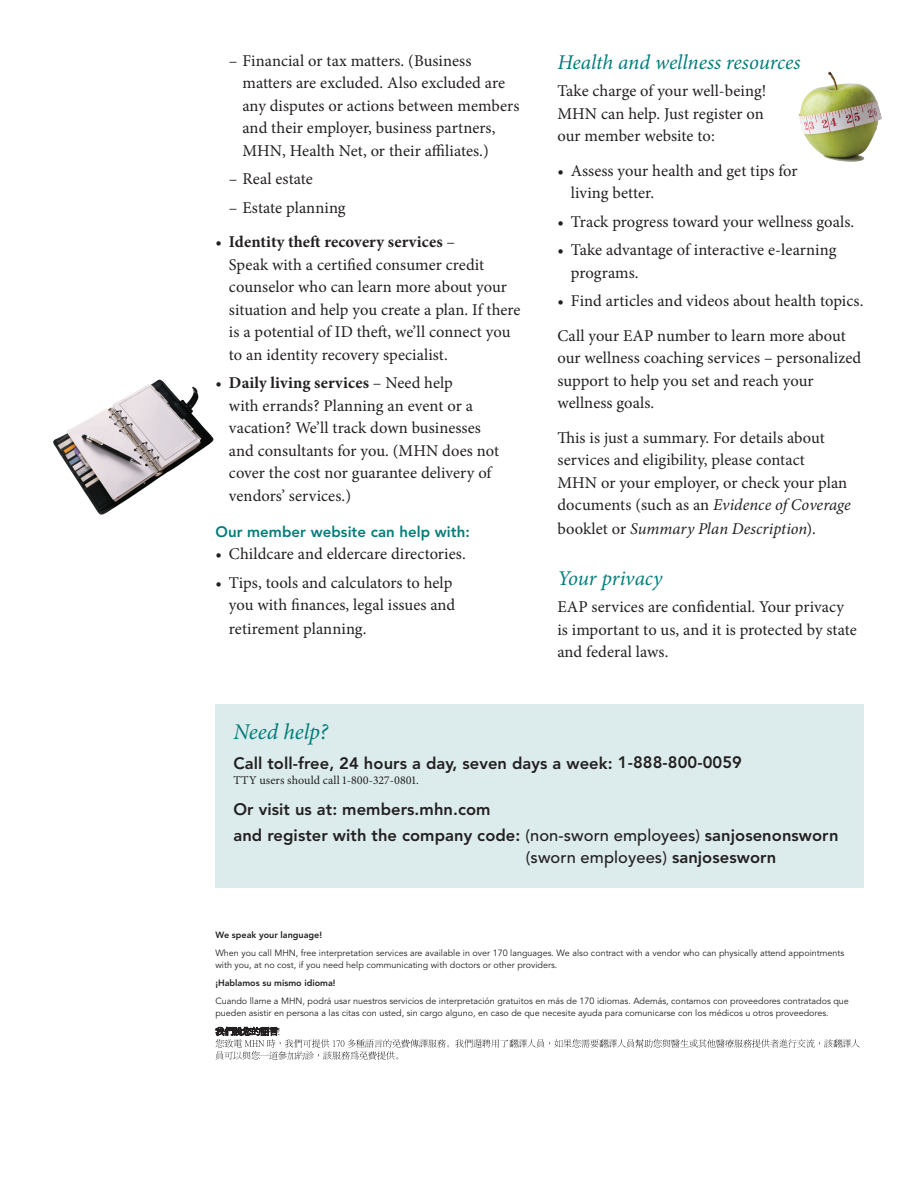
<style>
.page{position:relative;width:918px;height:1188px;background:#fff}
.page>*{position:absolute;margin:0;border:0;box-sizing:border-box;transform-origin:0 0}
.MCR-Subhead_L1{font:italic 22.5px "Minion Pro";letter-spacing:-.005em;color:#007e7a}
.Subhead_L1{font:italic 21px "Minion Pro";letter-spacing:-.005em;color:#007e7a}
.Bullet_L1{font:16.5px/22.5px "Minion Pro";color:#231f20}
.Body_copy{font:16.5px/22.5px "Minion Pro";color:#231f20}
.Bullet_L1-end{font:16.5px/22.5px "Minion Pro";letter-spacing:.005em;color:#231f20}
.Bullet_L2{font:16.5px/22.5px "Minion Pro";color:#231f20}
.MCR-Subhead_L2{font:800 16.5px/22.5px "Avenir LT Std";letter-spacing:.005em;color:#231f20}
.Body_copy-2{font:italic 16.5px "Minion Pro";color:#231f20}
.Bullet_L2-end{font:16.5px "Minion Pro";color:#231f20}
.Subhead_L2{font:800 15px "Avenir LT Std";letter-spacing:.005em;color:#007e7a}
.Footnote__text-botto{font:12px "Minion Pro";letter-spacing:.01em;color:#231f20}
.Company_legal{font:9px/12px "Avenir LT Std";color:#231f20}
.Company_legal-2{font:800 9px "Avenir LT Std";color:#231f20}
.s1{font-weight:700}
.s2{font-style:italic}
.s3{font-style:normal}
.s4{font-weight:500}
</style>
<div class="page">
<img style="left:53px;top:379px;width:161px;height:136px">
<div style="left:215px;top:704px;width:649px;height:184px;background:#dcecec"></div>
<svg style="left:215px;top:1026px;width:645px;height:34px"></svg>
<img style="left:798px;top:71px;width:84px;height:91px">
<p class="Bullet_L2" style="left:242px;top:49px;width:278px;text-indent:-14px">– Financial or tax matters. (Business matters are excluded. Also excluded are any disputes or actions between members and their employer, business partners, MHN, Health Net, or their affiliates.)</p>
<p class="Bullet_L2" style="left:229px;top:168px;width:85px">– Real estate</p>
<p class="Bullet_L2-end" style="left:229px;top:196px;width:118px">– Estate planning</p>
<p class="Bullet_L1" style="left:229px;top:231px;width:293px;text-indent:-14px">• <span class="s1">Identity theft recovery services</span> –<br>Speak with a certified consumer credit counselor who can learn more about your situation and help you create a plan. If there is a potential of ID theft, we’ll connect you to an identity recovery specialist.</p>
<p class="Bullet_L1-end" style="left:229px;top:372px;width:272px;text-indent:-14px">• <span class="s1">Daily living services</span> – Need help<br>with errands? Planning an event or a vacation? We’ll track down businesses and consultants for you. (MHN does not cover the cost nor guarantee delivery of vendors’ services.)</p>
<p class="Subhead_L2" style="left:215px;top:523px;width:256px">Our member website can help with:</p>
<p class="Bullet_L1" style="left:215px;top:543px;width:252px">• Childcare and eldercare directories.</p>
<p class="Bullet_L1" style="left:215px;top:571px;width:241px;text-align:right">• Tips, tools and calculators to help you with finances, legal issues and</p>
<p class="Bullet_L1" style="left:229px;top:618px;width:139px">retirement planning.</p>
<p class="Subhead_L1" style="left:557px;top:48px;width:245px">Health and wellness resources</p>
<p class="Body_copy" style="left:557px;top:80px;width:211px">Take charge of your well-being!<br>MHN can help. Just register on our member website to:</p>
<p class="Bullet_L1" style="left:571px;top:159px;width:228px;text-indent:-14px">• Assess your health and get tips for living better.</p>
<p class="Bullet_L1" style="left:557px;top:210px;width:298px">• Track progress toward your wellness goals.</p>
<p class="Bullet_L1" style="left:571px;top:239px;width:267px;text-indent:-14px">• Take advantage of interactive e-learning programs.</p>
<p class="Bullet_L1-end" style="left:557px;top:290px;width:308px">• Find articles and videos about health topics.</p>
<p class="Body_copy" style="left:557px;top:324px;width:305px">Call your EAP number to learn more about our wellness coaching services – personalized support to help you set and reach your wellness goals.</p>
<p class="Body_copy" style="left:557px;top:426px;width:295px">This is just a summary. For details about services and eligibility, please contact<br>MHN or your employer, or check your plan documents (such as an <span class="s2">Evidence of Coverage</span></p>
<p class="Body_copy-2" style="left:557px;top:517px;width:260px"><span class="s3">booklet or</span> Summary Plan Description<span class="s3">).</span></p>
<p class="Subhead_L1" style="left:557px;top:564px;width:107px">Your privacy</p>
<p class="Body_copy" style="left:557px;top:596px;width:301px">EAP services are confidential. Your privacy is important to us, and it is protected by state and federal laws.</p>
<p class="MCR-Subhead_L1" style="left:233px;top:716px;width:96px">Need help?</p>
<p class="MCR-Subhead_L2" style="left:233px;top:752px;width:510px">Call toll-free, 24 hours a day, seven days a week: 1-888-800-0059</p>
<p class="Footnote__text-botto" style="left:233px;top:772px;width:187px">TTY users should call 1-800-327-0801.</p>
<p class="MCR-Subhead_L2" style="left:233px;top:798px;width:259px">Or visit us at: members.mhn.com</p>
<p class="MCR-Subhead_L2" style="left:526px;top:824px;width:314px;text-indent:-292px">and register with the company code: <span class="s4">(non-sworn employees)</span> sanjosenonsworn <span class="s4">(sworn employees)</span> sanjosesworn</p>
<p class="Company_legal-2" style="left:215px;top:930px;width:108px">We speak your language!</p>
<p class="Company_legal" style="left:215px;top:947px;width:630px">When you call MHN, free interpretation services are available in over 170 languages. We also contract with a vendor who can physically attend appointments with you, at no cost, if you need help communicating with doctors or other providers.</p>
<p class="Company_legal-2" style="left:215px;top:978px;width:122px">¡Hablamos su mismo idioma!</p>
<p class="Company_legal" style="left:215px;top:995px;width:635px">Cuando llame a MHN, podrá usar nuestros servicios de interpretación gratuitos en más de 170 idiomas. Además, contamos con proveedores contratados que pueden asistir en persona a las citas con usted, sin cargo alguno, en caso de que necesite ayuda para comunicarse con los médicos u otros proveedores.</p>
</div>
